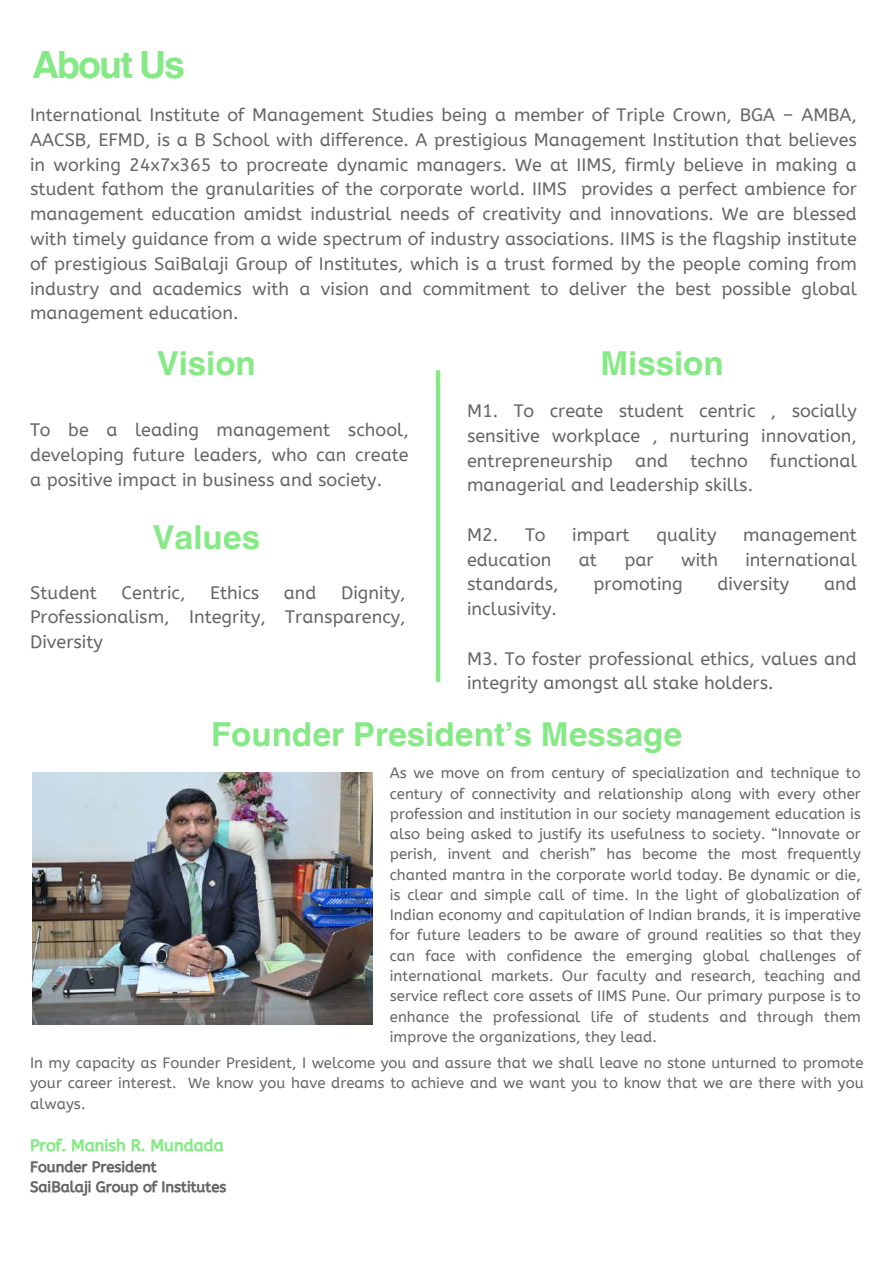
<style>
.page{position:relative;width:894px;height:1264px;background:#fff}
.page>*{position:absolute;margin:0;border:0;box-sizing:border-box;transform-origin:0 0}
.t1{font:700 37.5px "Helvetica World";letter-spacing:-.055em;color:#85ea85}
.t2{font:700 33px "Helvetica World";color:#85ea85}
.t3{font:18px/24.8px "A Bee Zee";color:#666;text-align:justify}
.t4{font:16.35px "CA Generated";color:#85ea85}
.t5{font:15px/20.2px "A Bee Zee";color:#666;text-align:justify}
.t6{font:14.7px/20.2px "CA Generated";color:#666}
</style>
<div class="page">
<div style="left:435px;top:370px;width:5px;height:312px;background:#85ea85"></div>
<img style="left:32px;top:772px;width:340px;height:252px">
<h1 class="t1" style="left:32px;top:34px;width:154px">About Us</h1>
<p class="t3" style="left:30px;top:103px;width:828px">International Institute of Management Studies being a member of Triple Crown, BGA – AMBA, AACSB, EFMD, is a B School with difference. A prestigious Management Institution that believes in working 24x7x365 to procreate dynamic managers. We at IIMS, firmly believe in making a student fathom the granularities of the corporate world. IIMS provides a perfect ambience for management education amidst industrial needs of creativity and innovations. We are blessed with timely guidance from a wide spectrum of industry associations. IIMS is the flagship institute of prestigious SaiBalaji Group of Institutes, which is a trust formed by the people coming from industry and academics with a vision and commitment to deliver the best possible global management education.</p>
<h2 class="t2" style="left:600px;top:336px;width:125px">Mission</h2>
<h2 class="t2" style="left:157px;top:336px;width:100px">Vision</h2>
<p class="t3" style="left:30px;top:418px;width:380px">To be a leading management school, developing future leaders, who can create a positive impact in business and society.</p>
<h2 class="t2" style="left:153px;top:510px;width:109px">Values</h2>
<p class="t3" style="left:30px;top:580px;width:68px">Student</p>
<p class="t3" style="left:122px;top:580px;width:65px">Centric,</p>
<p class="t3" style="left:210px;top:580px;width:51px">Ethics</p>
<p class="t3" style="left:284px;top:580px;width:34px">and</p>
<p class="t3" style="left:30px;top:580px;width:377px;text-indent:311px">Dignity, Professionalism, Integrity, Transparency, Diversity</p>
<p class="t3" style="left:467px;top:399px;width:391px">M1. To create student centric , socially sensitive workplace , nurturing innovation, entrepreneurship and techno functional managerial and leadership skills.</p>
<p class="t3" style="left:467px;top:522px;width:80px">M2. To</p>
<p class="t3" style="left:572px;top:522px;width:59px">impart</p>
<p class="t3" style="left:656px;top:522px;width:61px">quality</p>
<p class="t3" style="left:743px;top:522px;width:115px">management</p>
<p class="t3" style="left:467px;top:547px;width:86px">education</p>
<p class="t3" style="left:578px;top:547px;width:20px">at</p>
<p class="t3" style="left:624px;top:547px;width:31px">par</p>
<p class="t3" style="left:681px;top:547px;width:39px">with</p>
<p class="t3" style="left:745px;top:547px;width:113px">international</p>
<p class="t3" style="left:467px;top:572px;width:93px">standards,</p>
<p class="t3" style="left:593px;top:572px;width:91px">promoting</p>
<p class="t3" style="left:717px;top:572px;width:73px">diversity</p>
<p class="t3" style="left:823px;top:572px;width:34px">and</p>
<p class="t3" style="left:467px;top:597px;width:91px">inclusivity.</p>
<p class="t3" style="left:467px;top:646px;width:391px">M3. To foster professional ethics, values and integrity amongst all stake holders.</p>
<h2 class="t2" style="left:211px;top:707px;width:472px">Founder President’s Message</h2>
<p class="t5" style="left:390px;top:763px;width:472px">As we move on from century of specialization and technique to century of connectivity and relationship along with every other profession and institution in our society management education is also being asked to justify its usefulness to society. “Innovate or perish, invent and cherish” has become the most frequently chanted mantra in the corporate world today. Be dynamic or die, is clear and simple call of time. In the light of globalization of Indian economy and capitulation of Indian brands, it is imperative for future leaders to be aware of ground realities so that they can face with confidence the emerging global challenges of international markets. Our faculty and research, teaching and service reflect core assets of IIMS Pune. Our primary purpose is to enhance the professional life of students and through them improve the organizations, they lead.</p>
<p class="t5" style="left:30px;top:1052px;width:834px">In my capacity as Founder President, I welcome you and assure that we shall leave no stone unturned to promote your career interest. We know you have dreams to achieve and we want you to know that we are there with you always.</p>
<p class="t4" style="left:30px;top:1136px;width:195px">Prof. Manish R. Mundada</p>
<p class="t6" style="left:30px;top:1156px;width:198px">Founder President<br>SaiBalaji Group of Institutes</p>
</div>
